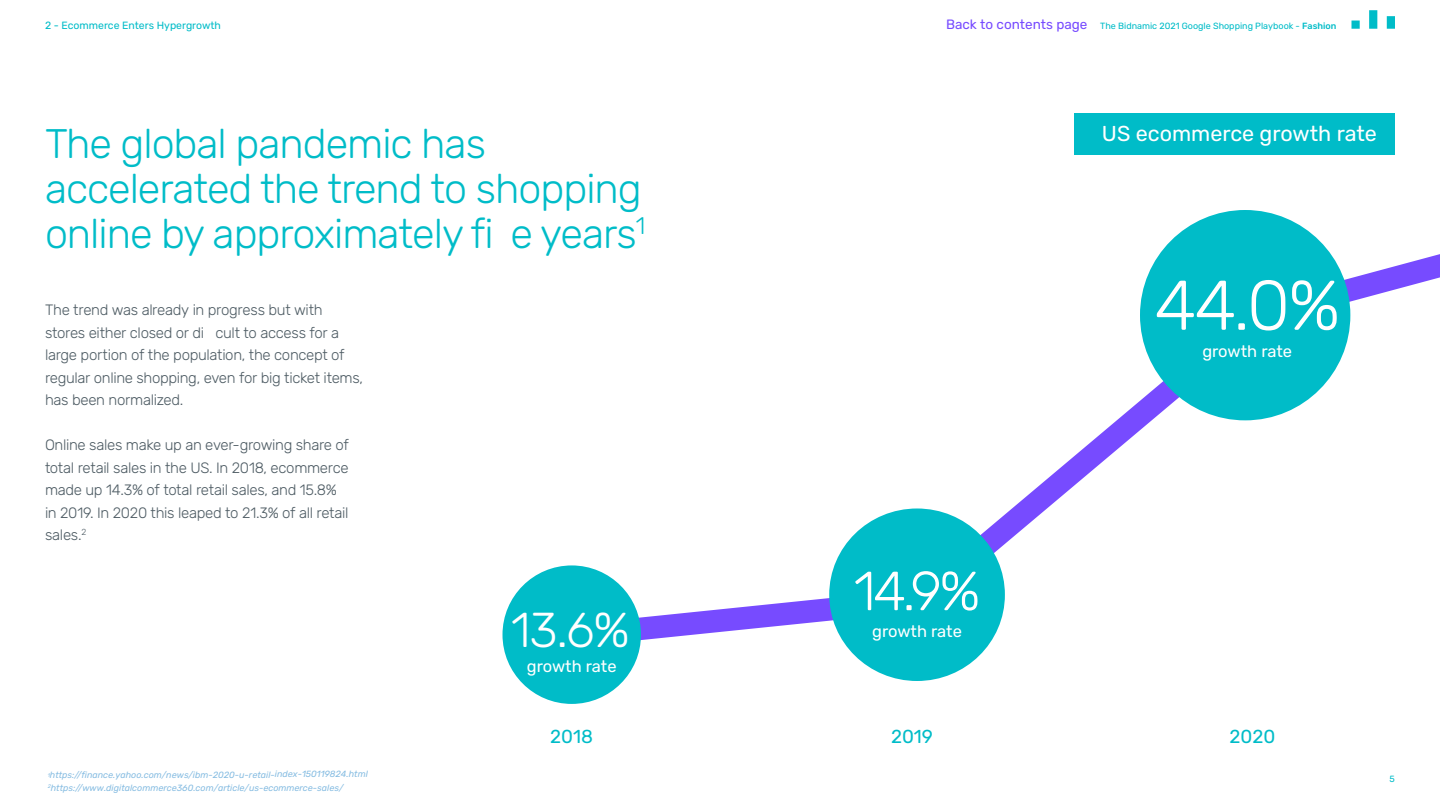
<style>
.page{position:relative;width:1440px;height:810px;background:#fff}
.page>*{position:absolute;margin:0;border:0;box-sizing:border-box;transform-origin:0 0}
.t1{font:300 70.2px "Rubik";color:#fff}
.t2{font:300 55.05px "Rubik";color:#fff}
.t3{font:300 48.97px "Rubik";color:#fff}
.t4{font:300 41.25px/45px "Rubik";letter-spacing:-.025em;color:#00bcc8}
.t5{font:21.52px "Rubik";color:#fff}
.t6{font:18.75px "Rubik";color:#00bcc8}
.t7{font:16.5px "Rubik";letter-spacing:-.005em;color:#fff}
.t8{font:300 15px/22.5px "Rubik";letter-spacing:-.025em;color:#4e5c64}
.t9{font:10.5px "Rubik";color:#00bcc8}
.t10{font:italic 9px/12.9px "Rubik";color:#87bde2}
.t11{font:9px "Rubik";color:#00bcc8}
.s1{font-size:13.5px;color:#774bff}
.s2{font-weight:500}
.s3{font-size:5.25px}
.s4{font-style:inherit}
</style>
<div class="page">
<svg style="left:1310px;top:232px;width:130px;height:112px"></svg>
<svg style="left:608px;top:283px;width:683px;height:376px"></svg>
<div style="left:503px;top:565px;width:138px;height:139px;background:#00bcc8;border-radius:50%"></div>
<div style="left:1140px;top:210px;width:210px;height:210px;background:#00bcc8;border-radius:50%"></div>
<div style="left:829px;top:508px;width:176px;height:173px;background:#00bcc8;border-radius:50%"></div>
<div style="left:1074px;top:114px;width:321px;height:41px;background:#00bcc8"></div>
<svg style="left:1352px;top:10px;width:43px;height:19px"></svg>
<p class="t9" style="left:45px;top:19px;width:178px">2 - Ecommerce Enters Hypergrowth</p>
<p class="t11" style="left:946px;top:21px;width:392px"><span class="s1">Back to contents page</span> The Bidnamic 2021 Google Shopping Playbook - <span class="s2">Fashion</span></p>
<h3 class="t4" style="left:45px;top:122px;width:602px">The global pandemic has accelerated the trend to shopping online by approximately fi e years<sup>1</sup></h3>
<h3 class="t5" style="left:1102px;top:122px;width:277px">US ecommerce growth rate</h3>
<p class="t8" style="left:45px;top:299px;width:320px">The trend was already in progress but with stores either closed or di cult to access for a large portion of the population, the concept of regular online shopping, even for big ticket items, has been normalized.</p>
<p class="t8" style="left:45px;top:434px;width:305px">Online sales make up an ever-growing share of total retail sales in the US. In 2018, ecommerce made up 14.3% of total retail sales, and 15.8% in 2019. In 2020 this leaped to 21.3% of all retail sales.<sup>2</sup></p>
<h3 class="t3" style="left:511px;top:603px;width:120px">13.6%</h3>
<p class="t7" style="left:527px;top:657px;width:91px">growth rate</p>
<h2 class="t2" style="left:854px;top:560px;width:128px">14.9%</h2>
<p class="t7" style="left:872px;top:622px;width:91px">growth rate</p>
<h1 class="t1" style="left:1155px;top:266px;width:187px">44.0%</h1>
<p class="t7" style="left:1202px;top:342px;width:91px">growth rate</p>
<p class="t10" style="left:48px;top:769px;width:322px"><span class="s3">1</span>https://finance.yahoo.com/news/ibm-2020-u-retail<span class="s4">-index-150119824.html<br></span><sup>2</sup>https://www.digitalcommerce360.com/article/us-ecommerce-sales/</p>
<p class="t6" style="left:550px;top:726px;width:44px">2018</p>
<p class="t6" style="left:891px;top:726px;width:44px">2019</p>
<p class="t6" style="left:1229px;top:726px;width:47px">2020</p>
<p class="t11" style="left:1390px;top:773px;width:7px">5</p>
</div>
